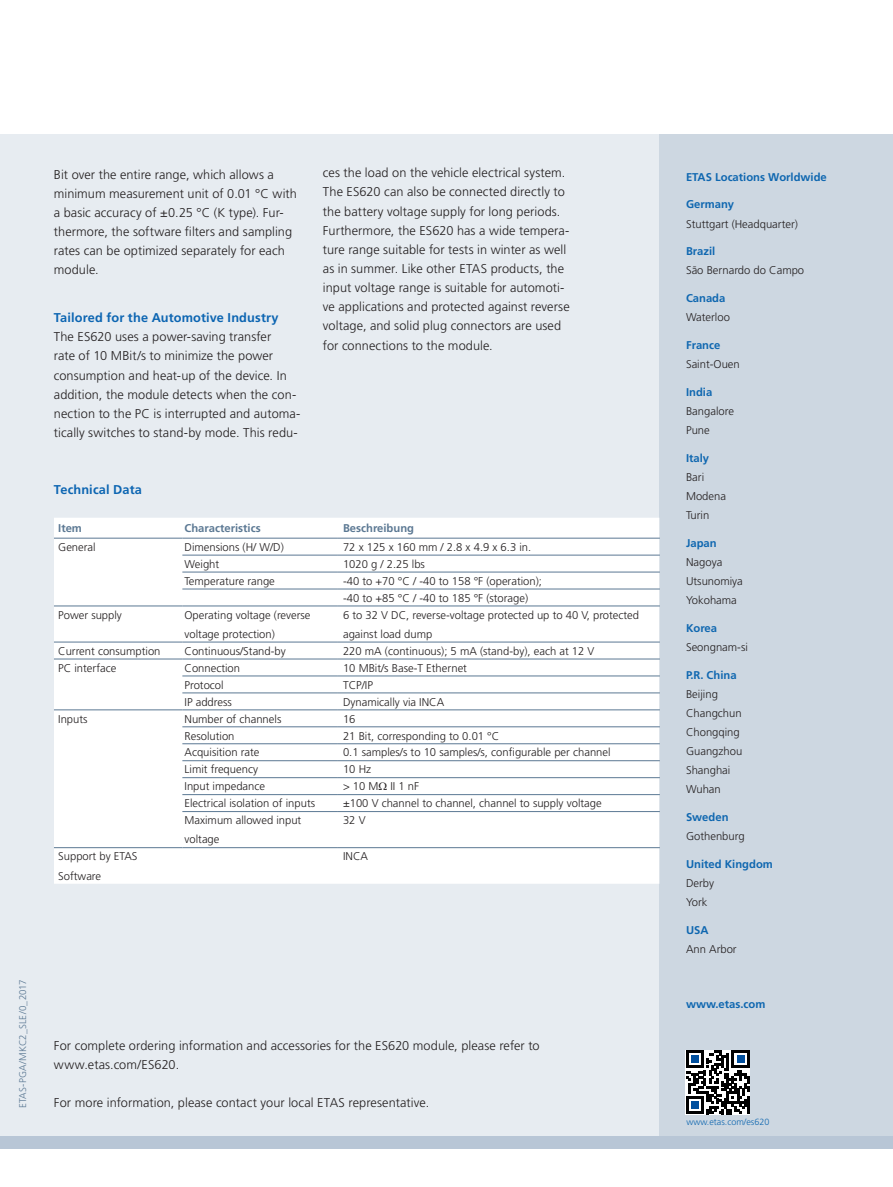
<style>
.page{position:relative;width:893px;height:1187px;background:#fff}
.page>*{position:absolute;margin:0;border:0;box-sizing:border-box;transform-origin:0 0}
.t1{font:300 12.75px/19.2px "Frutiger LT";letter-spacing:.005em;color:#231f20}
.t2{font:700 12.75px "Frutiger LT";letter-spacing:.01em;color:#0c65b2}
.t3{font:300 11.25px/19.2px "Frutiger LT";color:#231f20}
.t4{font:700 11.25px "Frutiger LT";color:#0f67b0}
.t5{font:700 11.25px "Frutiger LT";color:#5b7893}
.t6{font:300 9.75px "Frutiger LT";letter-spacing:.005em;color:#5b7893}
.t7{font:300 9px "Frutiger LT";color:#0f67b0}
</style>
<div class="page">
<div style="left:0;top:134px;width:893px;height:1001px;background:#e7ecf1"></div>
<div style="left:54px;top:518px;width:605px;height:365px;background:#fff"></div>
<hr style="left:54px;top:538px;width:128px;height:1px;background:#5b7893">
<hr style="left:182px;top:538px;width:155px;height:1px;background:#5b7893">
<hr style="left:337px;top:538px;width:323px;height:1px;background:#5b7893">
<hr style="left:182px;top:555px;width:155px;height:1px;background:#5b7893">
<hr style="left:337px;top:555px;width:323px;height:1px;background:#5b7893">
<hr style="left:182px;top:571px;width:155px;height:1px;background:#5b7893">
<hr style="left:337px;top:571px;width:323px;height:1px;background:#5b7893">
<hr style="left:182px;top:588px;width:155px;height:1px;background:#5b7893">
<hr style="left:337px;top:588px;width:323px;height:1px;background:#5b7893">
<hr style="left:54px;top:605px;width:128px;height:1px;background:#5b7893">
<hr style="left:182px;top:605px;width:155px;height:1px;background:#5b7893">
<hr style="left:337px;top:605px;width:323px;height:1px;background:#5b7893">
<hr style="left:54px;top:641px;width:128px;height:1px;background:#5b7893">
<hr style="left:182px;top:641px;width:155px;height:1px;background:#5b7893">
<hr style="left:337px;top:641px;width:323px;height:1px;background:#5b7893">
<hr style="left:54px;top:658px;width:128px;height:1px;background:#5b7893">
<hr style="left:182px;top:658px;width:155px;height:1px;background:#5b7893">
<hr style="left:337px;top:658px;width:323px;height:1px;background:#5b7893">
<hr style="left:182px;top:675px;width:155px;height:1px;background:#5b7893">
<hr style="left:337px;top:675px;width:323px;height:1px;background:#5b7893">
<hr style="left:182px;top:692px;width:155px;height:1px;background:#5b7893">
<hr style="left:337px;top:692px;width:323px;height:1px;background:#5b7893">
<hr style="left:54px;top:709px;width:128px;height:1px;background:#5b7893">
<hr style="left:182px;top:709px;width:155px;height:1px;background:#5b7893">
<hr style="left:337px;top:709px;width:323px;height:1px;background:#5b7893">
<hr style="left:182px;top:726px;width:155px;height:1px;background:#5b7893">
<hr style="left:337px;top:726px;width:323px;height:1px;background:#5b7893">
<hr style="left:182px;top:743px;width:155px;height:1px;background:#5b7893">
<hr style="left:337px;top:743px;width:323px;height:1px;background:#5b7893">
<hr style="left:182px;top:760px;width:155px;height:1px;background:#5b7893">
<hr style="left:337px;top:760px;width:323px;height:1px;background:#5b7893">
<hr style="left:182px;top:777px;width:155px;height:1px;background:#5b7893">
<hr style="left:337px;top:777px;width:323px;height:1px;background:#5b7893">
<hr style="left:182px;top:794px;width:155px;height:1px;background:#5b7893">
<hr style="left:337px;top:794px;width:323px;height:1px;background:#5b7893">
<hr style="left:182px;top:811px;width:155px;height:1px;background:#5b7893">
<hr style="left:337px;top:811px;width:323px;height:1px;background:#5b7893">
<hr style="left:54px;top:847px;width:128px;height:1px;background:#5b7893">
<hr style="left:182px;top:847px;width:155px;height:1px;background:#5b7893">
<hr style="left:337px;top:847px;width:323px;height:1px;background:#5b7893">
<div style="left:659px;top:134px;width:234px;height:1001px;background:#cdd7e1"></div>
<div style="left:0;top:1135px;width:893px;height:13px;background:#b8c6d6"></div>
<svg style="left:685px;top:1050px;width:1px;height:64px"></svg>
<svg style="left:686px;top:1050px;width:64px;height:64px;background:#6a6e72"></svg>
<hr style="left:747px;top:1096px;width:3px;height:18px;background:#000">
<svg style="left:379px;top:782px;width:8px;height:8px"></svg>
<p class="t1" style="left:54px;top:165px;width:245px">Bit over the entire range, which allows a minimum measurement unit of 0.01 °C with a basic accuracy of ±0.25 °C (K type). Fur&shy;thermore, the software filters and sampling rates can be optimized separately for each module.</p>
<p class="t2" style="left:54px;top:310px;width:226px">Tailored for the Automotive Industry</p>
<p class="t1" style="left:54px;top:327px;width:248px">The ES620 uses a power-saving transfer<br>rate of 10 MBit/s to minimize the power consumption and heat-up of the device. In addition, the module detects when the con&shy;nection to the PC is interrupted and automa&shy;tically switches to stand-by mode. This redu-</p>
<p class="t1" style="left:323px;top:163px;width:248px">ces the load on the vehicle electrical system.<br>The ES620 can also be connected directly to the battery voltage supply for long periods.<br>Furthermore, the ES620 has a wide tempera&shy;ture range suitable for tests in winter as well as in summer. Like other ETAS products, the input voltage range is suitable for automoti&shy;ve applications and protected against reverse voltage, and solid plug connectors are used for connections to the module.</p>
<p class="t2" style="left:54px;top:482px;width:90px">Technical Data</p>
<p class="t5" style="left:58px;top:521px;width:25px">Item</p>
<p class="t5" style="left:184px;top:521px;width:78px">Characteristics</p>
<p class="t5" style="left:343px;top:521px;width:73px">Beschreibung</p>
<p class="t3" style="left:58px;top:537px;width:39px">General</p>
<p class="t3" style="left:184px;top:537px;width:101px">Dimensions (H/ W/D)</p>
<p class="t3" style="left:343px;top:537px;width:190px">72 x 125 x 160 mm / 2.8 x 4.9 x 6.3 in.</p>
<p class="t3" style="left:184px;top:554px;width:36px">Weight</p>
<p class="t3" style="left:343px;top:554px;width:83px">1020 g / 2.25 lbs</p>
<p class="t3" style="left:184px;top:571px;width:92px">Temperature range</p>
<p class="t3" style="left:343px;top:572px;width:200px;line-height:17px">-40 to +70 °C / -40 to 158 °F (operation); -40 to +85 °C / -40 to 185 °F (storage)</p>
<p class="t3" style="left:58px;top:605px;width:65px">Power supply</p>
<p class="t3" style="left:184px;top:605px;width:128px">Operating voltage (reverse voltage protection)</p>
<p class="t3" style="left:343px;top:605px;width:298px">6 to 32 V DC, reverse-voltage protected up to 40 V, protected against load dump</p>
<p class="t3" style="left:58px;top:641px;width:104px">Current consumption</p>
<p class="t3" style="left:184px;top:641px;width:103px">Continuous/Stand-by</p>
<p class="t3" style="left:343px;top:641px;width:253px">220 mA (continuous); 5 mA (stand-by), each at 12 V</p>
<p class="t3" style="left:58px;top:658px;width:60px">PC interface</p>
<p class="t3" style="left:184px;top:658px;width:57px">Connection</p>
<p class="t3" style="left:343px;top:658px;width:125px">10 MBit/s Base-T Ethernet</p>
<p class="t3" style="left:184px;top:675px;width:41px">Protocol</p>
<p class="t3" style="left:343px;top:675px;width:32px">TCP/IP</p>
<p class="t3" style="left:184px;top:692px;width:49px">IP address</p>
<p class="t3" style="left:343px;top:692px;width:103px">Dynamically via INCA</p>
<p class="t3" style="left:58px;top:709px;width:31px">Inputs</p>
<p class="t3" style="left:184px;top:709px;width:98px">Number of channels</p>
<p class="t3" style="left:343px;top:709px;width:14px">16</p>
<p class="t3" style="left:184px;top:726px;width:52px">Resolution</p>
<p class="t3" style="left:343px;top:726px;width:158px">21 Bit, corresponding to 0.01 °C</p>
<p class="t3" style="left:184px;top:743px;width:77px">Acquisition rate</p>
<p class="t3" style="left:343px;top:743px;width:269px">0.1 samples/s to 10 samples/s, configurable per channel</p>
<p class="t3" style="left:184px;top:760px;width:75px">Limit frequency</p>
<p class="t3" style="left:343px;top:760px;width:30px">10 Hz</p>
<p class="t3" style="left:184px;top:777px;width:82px">Input impedance</p>
<p class="t3" style="left:343px;top:777px;width:78px">&gt; 10 M II 1 nF</p>
<p class="t3" style="left:184px;top:794px;width:132px">Electrical isolation of inputs</p>
<p class="t3" style="left:343px;top:794px;width:260px">±100 V channel to channel, channel to supply voltage</p>
<p class="t3" style="left:184px;top:810px;width:118px">Maximum allowed input voltage</p>
<p class="t3" style="left:343px;top:810px;width:24px">32 V</p>
<p class="t3" style="left:58px;top:847px;width:81px">Support by ETAS<br>Software</p>
<p class="t3" style="left:343px;top:847px;width:27px">INCA</p>
<p class="t6" style="left:17px;top:1108px;width:130px;rotate:-90deg">ETAS-PGA/MKC2_SLE/0_2017</p>
<p class="t1" style="left:54px;top:1035px;width:487px">For complete ordering information and accessories for the ES620 module, please refer to www.etas.com/ES620.</p>
<p class="t1" style="left:54px;top:1093px;width:377px">For more information, please contact your local ETAS representative.</p>
<p class="t4" style="left:686px;top:170px;width:142px">ETAS Locations Worldwide</p>
<p class="t4" style="left:686px;top:198px;width:50px">Germany</p>
<p class="t3" style="left:686px;top:214px;width:113px">Stuttgart (Headquarter)</p>
<p class="t4" style="left:686px;top:245px;width:31px">Brazil</p>
<p class="t3" style="left:686px;top:261px;width:120px">São Bernardo do Campo</p>
<p class="t4" style="left:686px;top:291px;width:41px">Canada</p>
<p class="t3" style="left:686px;top:308px;width:45px">Waterloo</p>
<p class="t4" style="left:686px;top:338px;width:36px">France</p>
<p class="t3" style="left:686px;top:354px;width:55px">Saint-Ouen</p>
<p class="t4" style="left:686px;top:385px;width:28px">India</p>
<p class="t3" style="left:686px;top:401px;width:49px">Bangalore<br>Pune</p>
<p class="t4" style="left:686px;top:451px;width:25px">Italy</p>
<p class="t3" style="left:686px;top:467px;width:42px">Bari<br>Modena<br>Turin</p>
<p class="t4" style="left:686px;top:536px;width:32px">Japan</p>
<p class="t3" style="left:686px;top:552px;width:58px">Nagoya<br>Utsunomiya<br>Yokohama</p>
<p class="t4" style="left:686px;top:621px;width:33px">Korea</p>
<p class="t3" style="left:686px;top:637px;width:63px">Seongnam-si</p>
<p class="t4" style="left:686px;top:668px;width:52px">P.R. China</p>
<p class="t3" style="left:686px;top:684px;width:58px">Beijing<br>Changchun<br>Chongqing<br>Guangzhou<br>Shanghai<br>Wuhan</p>
<p class="t4" style="left:686px;top:810px;width:44px">Sweden</p>
<p class="t3" style="left:686px;top:826px;width:60px">Gothenburg</p>
<p class="t4" style="left:686px;top:857px;width:88px">United Kingdom</p>
<p class="t3" style="left:686px;top:873px;width:30px">Derby<br>York</p>
<p class="t4" style="left:686px;top:923px;width:24px">USA</p>
<p class="t3" style="left:686px;top:939px;width:52px">Ann Arbor</p>
<p class="t4" style="left:686px;top:997px;width:81px">www.etas.com</p>
<p class="t7" style="left:686px;top:1116px;width:85px">www.etas.com/es620</p>
</div>
